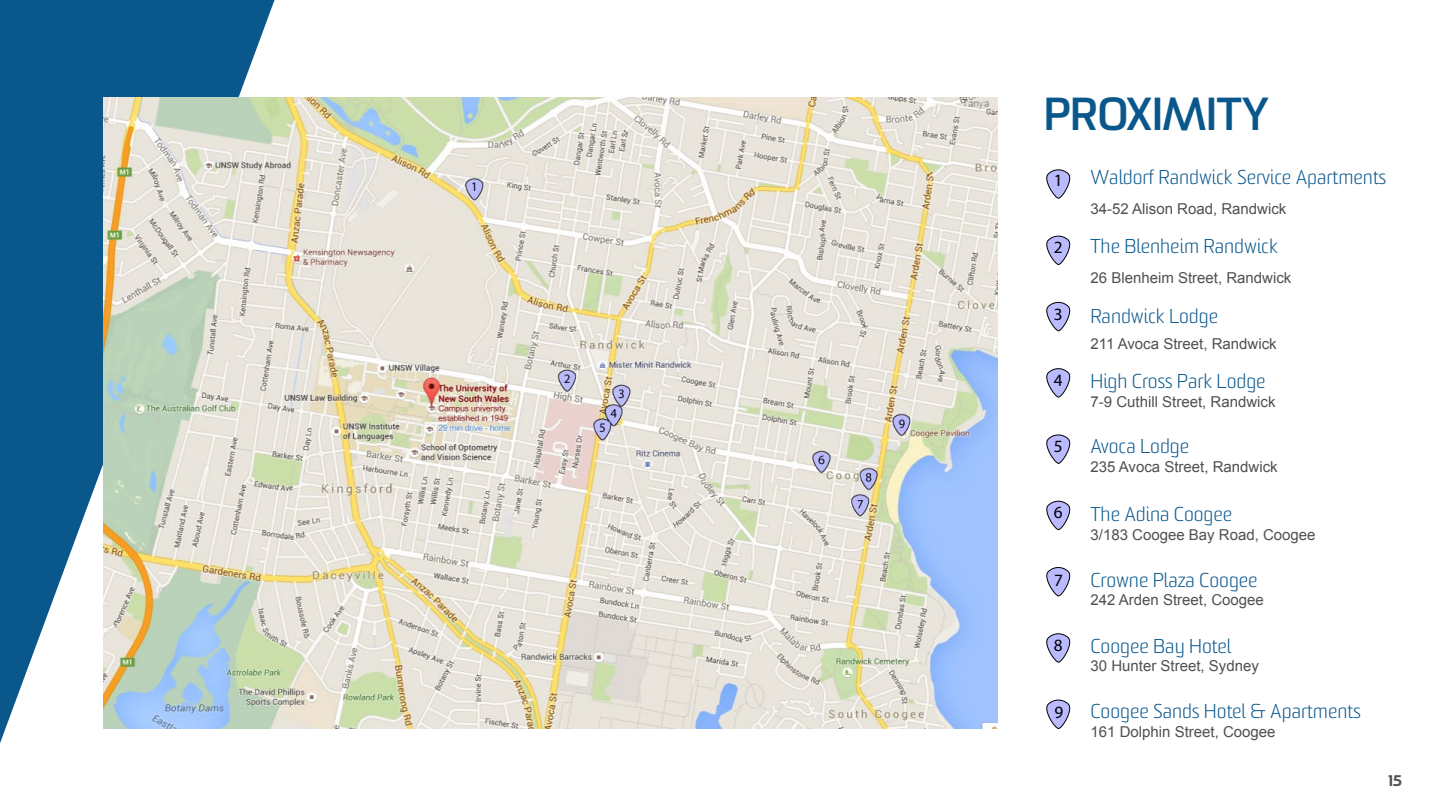
<style>
.page{position:relative;width:1440px;height:810px;background:#fff}
.page>*{position:absolute;margin:0;border:0;box-sizing:border-box;transform-origin:0 0}
.t1{font:700 45px "Sommet";color:#0a578c}
.t2{font:300 19.5px "Sommet";color:#0a578c}
.t3{font:17.25px "Myriad Pro";color:#000}
.t4{font:15px "Arial";color:#505050}
.t5{font:900 15px "Sommet";color:#505050}
</style>
<div class="page">
<svg style="left:0;top:0;width:277px;height:743px;fill:#0a578c"></svg>
<img style="left:104px;top:98px;width:893px;height:631px">
<svg style="left:1046px;top:169px;width:25px;height:30px"></svg>
<svg style="left:1046px;top:235px;width:25px;height:30px"></svg>
<svg style="left:1046px;top:301px;width:25px;height:31px"></svg>
<svg style="left:1046px;top:368px;width:25px;height:30px"></svg>
<svg style="left:1046px;top:434px;width:25px;height:30px"></svg>
<svg style="left:1046px;top:500px;width:25px;height:31px"></svg>
<svg style="left:1046px;top:567px;width:25px;height:30px"></svg>
<svg style="left:1046px;top:633px;width:25px;height:30px"></svg>
<svg style="left:1046px;top:699px;width:25px;height:30px"></svg>
<h1 class="t1" style="left:1044px;top:86px;width:226px">PROXIMITY</h1>
<p class="t3" style="left:1054px;top:170px;width:10px">1</p>
<p class="t3" style="left:1054px;top:237px;width:10px">2</p>
<p class="t3" style="left:1054px;top:303px;width:10px">3</p>
<p class="t3" style="left:1054px;top:370px;width:10px">4</p>
<p class="t3" style="left:1054px;top:436px;width:10px">5</p>
<p class="t3" style="left:1054px;top:502px;width:10px">6</p>
<p class="t3" style="left:1054px;top:569px;width:10px">7</p>
<p class="t3" style="left:1054px;top:635px;width:10px">8</p>
<p class="t3" style="left:1054px;top:702px;width:10px">9</p>
<h2 class="t2" style="left:1090px;top:165px;width:297px">Waldorf Randwick Service Apartments</h2>
<p class="t4" style="left:1090px;top:199px;width:197px">34-52 Alison Road, Randwick</p>
<h2 class="t2" style="left:1090px;top:235px;width:189px">The Blenheim Randwick</h2>
<p class="t4" style="left:1090px;top:268px;width:202px">26 Blenheim Street, Randwick</p>
<h2 class="t2" style="left:1090px;top:304px;width:129px">Randwick Lodge</h2>
<p class="t4" style="left:1090px;top:334px;width:188px">211 Avoca Street, Randwick</p>
<h2 class="t2" style="left:1090px;top:370px;width:177px">High Cross Park Lodge</h2>
<p class="t4" style="left:1090px;top:392px;width:187px">7-9 Cuthill Street, Randwick</p>
<h2 class="t2" style="left:1090px;top:435px;width:100px">Avoca Lodge</h2>
<p class="t4" style="left:1090px;top:457px;width:189px">235 Avoca Street, Randwick</p>
<h2 class="t2" style="left:1090px;top:503px;width:143px">The Adina Coogee</h2>
<p class="t4" style="left:1090px;top:525px;width:227px">3/183 Coogee Bay Road, Coogee</p>
<h2 class="t2" style="left:1090px;top:568px;width:169px">Crowne Plaza Coogee</h2>
<p class="t4" style="left:1090px;top:590px;width:175px">242 Arden Street, Coogee</p>
<h2 class="t2" style="left:1090px;top:634px;width:142px">Coogee Bay Hotel</h2>
<p class="t4" style="left:1090px;top:656px;width:170px">30 Hunter Street, Sydney</p>
<h2 class="t2" style="left:1090px;top:700px;width:272px">Coogee Sands Hotel &amp; Apartments</h2>
<p class="t4" style="left:1090px;top:722px;width:187px">161 Dolphin Street, Coogee</p>
<p class="t5" style="left:1388px;top:771px;width:16px">15</p>
</div>
